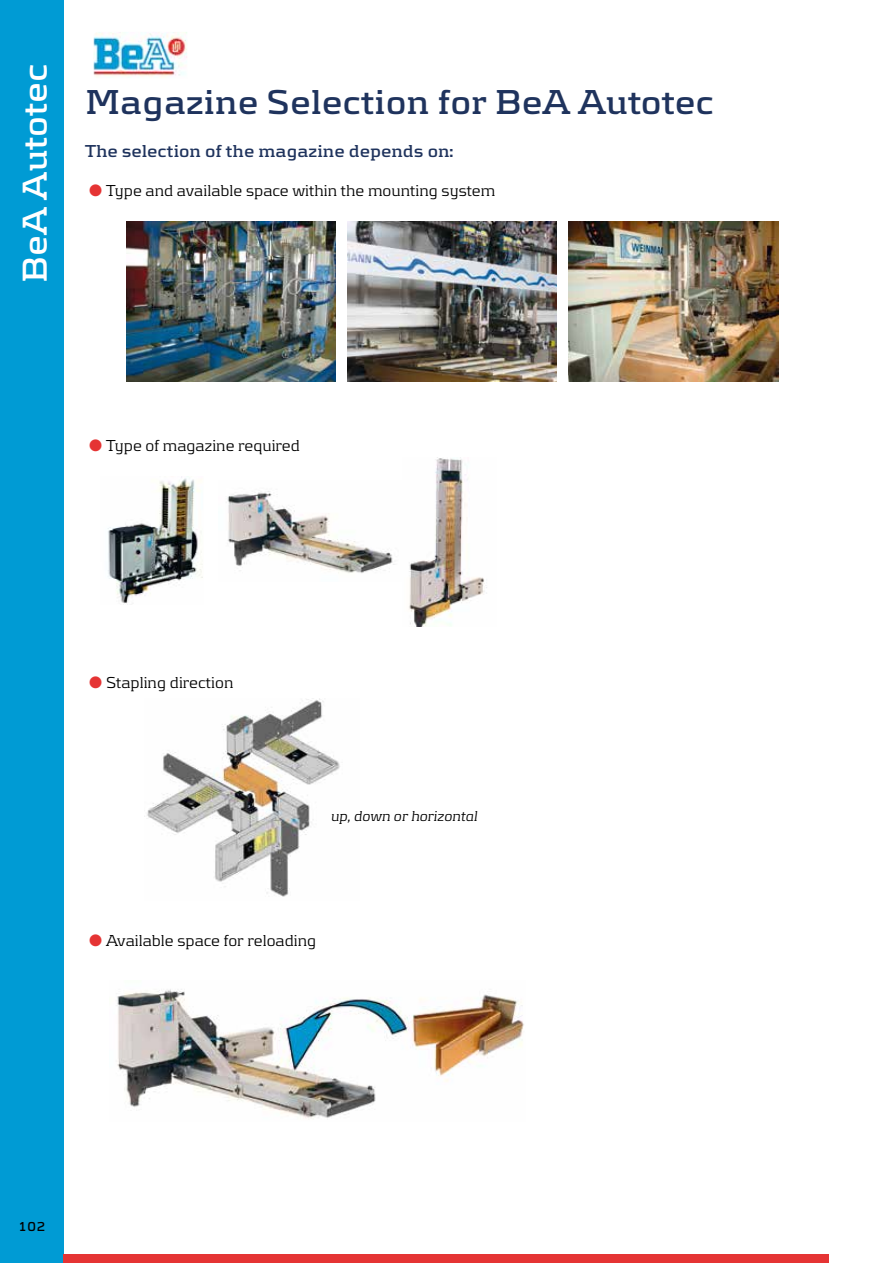
<style>
.page{position:relative;width:893px;height:1263px;background:#fff}
.page>*{position:absolute;margin:0;border:0;box-sizing:border-box;transform-origin:0 0}
.t1{font:700 36px "Be ACE";color:#1f335d}
.t2{font:700 36px "Be A";color:#fff}
.t3{font:700 18px "Be ACE";color:#1f335d}
.t4{font:16.5px "Be A";color:#000}
.t5{font:italic 15px "Be A";color:#000}
.t6{font:700 13.5px "Be A";color:#000}
.s1{color:#e53434}
</style>
<div class="page">
<div style="left:0;top:0;width:64px;height:1263px;background:#009bd4"></div>
<img style="left:94px;top:32px;width:93px;height:46px">
<div style="left:64px;top:1254px;width:765px;height:9px;background:#e53434"></div>
<img style="left:117px;top:989px;width:407px;height:129px">
<img style="left:108px;top:477px;width:95px;height:127px">
<img style="left:409px;top:457px;width:78px;height:169px">
<img style="left:227px;top:491px;width:168px;height:82px">
<img style="left:144px;top:698px;width:196px;height:199px">
<img style="left:126px;top:222px;width:209px;height:160px">
<img style="left:348px;top:222px;width:209px;height:160px">
<img style="left:569px;top:222px;width:209px;height:160px">
<h1 class="t2" style="left:14px;top:283px;width:221px;rotate:-90deg">BeA Autotec</h1>
<h1 class="t1" style="left:85px;top:81px;width:630px">Magazine Selection for BeA Autotec</h1>
<p class="t3" style="left:85px;top:140px;width:370px">The selection of the magazine depends on:</p>
<p class="t4" style="left:89px;top:181px;width:408px"><span class="s1">●</span> Type and available space within the mounting system</p>
<p class="t4" style="left:89px;top:436px;width:212px"><span class="s1">●</span> Type of magazine required</p>
<p class="t4" style="left:89px;top:673px;width:146px"><span class="s1">●</span> Stapling direction</p>
<p class="t5" style="left:331px;top:808px;width:148px">up, down or horizontal</p>
<p class="t4" style="left:89px;top:931px;width:229px"><span class="s1">●</span> Available space for reloading</p>
<p class="t6" style="left:18px;top:1219px;width:29px">102</p>
</div>
